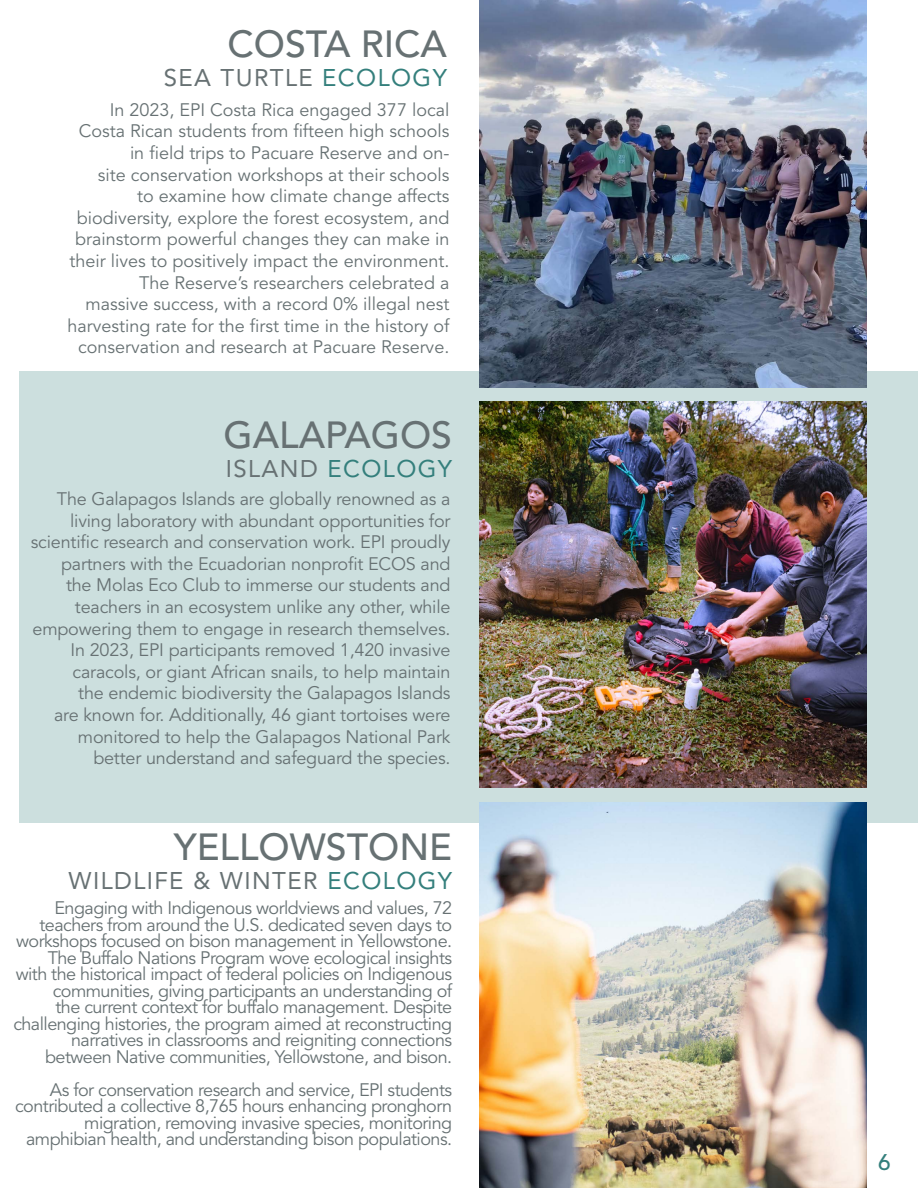
<style>
.page{position:relative;width:918px;height:1188px;background:#fff}
.page>*{position:absolute;margin:0;border:0;box-sizing:border-box;transform-origin:0 0}
.t1{font:500 37.5px "Avenir LT Std";color:#677173}
.t2{font:24px "Avenir LT Std";letter-spacing:.06em;color:#677173}
.t3{font:24px "Avenir LT Std";letter-spacing:.06em;color:#347f7c}
.t4{font:500 22.5px "Avenir LT Std";color:#347f7c}
.t5{font:18px/21.6px "Avenir LT Std";letter-spacing:-.01em;color:#677173;text-align:right}
.t6{font:18px/16.5px "Avenir LT Std";letter-spacing:-.03em;color:#677173;text-align:right}
.s1{color:#347f7c}
.s2{color:#677173}
</style>
<div class="page">
<div style="left:19px;top:372px;width:899px;height:451px;background:#ccdfde"></div>
<img style="left:480px;top:1px;width:386px;height:386px">
<img style="left:480px;top:402px;width:386px;height:386px">
<img style="left:480px;top:802px;width:386px;height:386px">
<h1 class="t1" style="left:228px;top:22px;width:221px">COSTA RICA</h1>
<h2 class="t2" style="left:164px;top:63px;width:285px">SEA TURTLE <span class="s1">ECOLOGY</span></h2>
<p class="t5" style="left:68px;top:99px;width:383px">In 2023, EPI Costa Rica engaged 377 local Costa Rican students from fifteen high schools in field trips to Pacuare Reserve and on-<br>site conservation workshops at their schools<br>to examine how climate change affects biodiversity, explore the forest ecosystem, and brainstorm powerful changes they can make in their lives to positively impact the environment.<br>The Reserve’s researchers celebrated a<br>massive success, with a record 0% illegal nest harvesting rate for the first time in the history of conservation and research at Pacuare Reserve.</p>
<h1 class="t1" style="left:224px;top:414px;width:230px">GALAPAGOS</h1>
<h2 class="t3" style="left:226px;top:455px;width:228px"><span class="s2">ISLAND</span> ECOLOGY</h2>
<p class="t5" style="left:31px;top:489px;width:421px">The Galapagos Islands are globally renowned as a living laboratory with abundant opportunities for scientific research and conservation work. EPI proudly partners with the Ecuadorian nonprofit ECOS and<br>the Molas Eco Club to immerse our students and teachers in an ecosystem unlike any other, while empowering them to engage in research themselves.<br>In 2023, EPI participants removed 1,420 invasive caracols, or giant African snails, to help maintain<br>the endemic biodiversity the Galapagos Islands<br>are known for. Additionally, 46 giant tortoises were monitored to help the Galapagos National Park better understand and safeguard the species.</p>
<h1 class="t1" style="left:174px;top:826px;width:280px">YELLOWSTONE</h1>
<h2 class="t2" style="left:69px;top:867px;width:385px">WILDLIFE &amp; WINTER <span class="s1">ECOLOGY</span></h2>
<p class="t6" style="left:13px;top:900px;width:440px">Engaging with Indigenous worldviews and values, 72 teachers from around the U.S. dedicated seven days to workshops focused on bison management in Yellowstone.<br>The Buffalo Nations Program wove ecological insights with the historical impact of federal policies on Indigenous communities, giving participants an understanding of<br>the current context for buffalo management. Despite challenging histories, the program aimed at reconstructing narratives in classrooms and reigniting connections between Native communities, Yellowstone, and bison.</p>
<p class="t6" style="left:15px;top:1082px;width:439px">As for conservation research and service, EPI students contributed a collective 8,765 hours enhancing pronghorn migration, removing invasive species, monitoring amphibian health, and understanding bison populations.</p>
<p class="t4" style="left:878px;top:1149px;width:14px">6</p>
</div>
